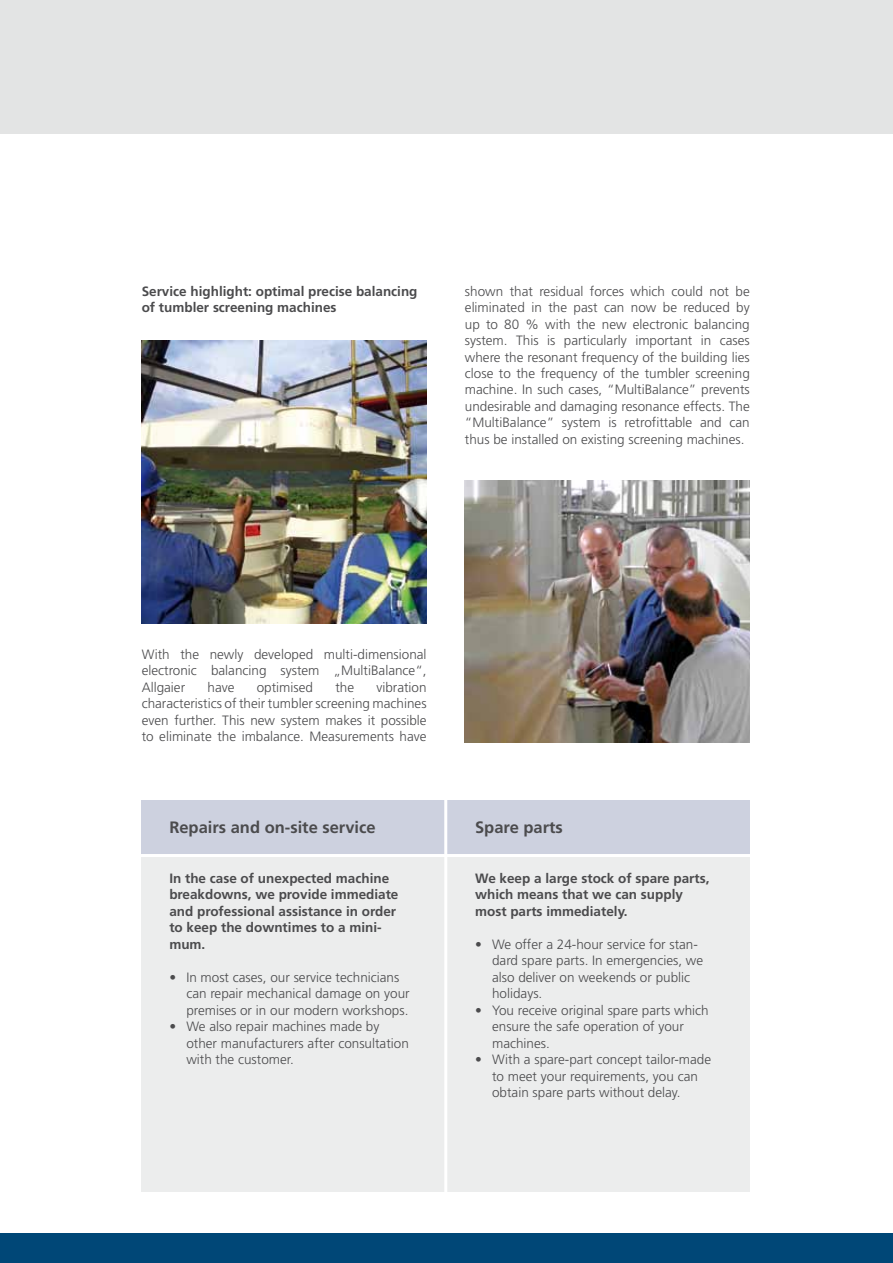
<style>
.page{position:relative;width:893px;height:1263px;background:#fff}
.page>*{position:absolute;margin:0;border:0;box-sizing:border-box;transform-origin:0 0}
.t1{font:700 16.5px "Frutiger";color:#4b4b4d}
.t2{font:300 13.5px/16.5px "Frutiger";color:#4b4b4d}
.t3{font:700 13.5px/16.5px "Frutiger";color:#4b4b4d}
</style>
<div class="page">
<div style="left:142px;top:800px;width:608px;height:392px;background:#eceded"></div>
<div style="left:142px;top:800px;width:608px;height:56px;background:#cdd1df"></div>
<div style="left:0;top:0;width:893px;height:134px;background:#e3e4e4"></div>
<div style="left:0;top:1233px;width:893px;height:30px;background:#004777"></div>
<hr style="left:444px;top:798px;width:3px;height:403px;background:#fff">
<hr style="left:126px;top:854px;width:642px;height:3px;background:#fff">
<img style="left:142px;top:341px;width:285px;height:283px">
<img style="left:465px;top:480px;width:285px;height:262px">
<p class="t3" style="left:142px;top:283px;width:277px">Service highlight: optimal precise balancing of tumbler screening machines</p>
<p class="t2" style="left:465px;top:283px;width:286px;text-align:justify">shown that residual forces which could not be eliminated in the past can now be reduced by up to 80 % with the new electronic balancing system. This is particularly important in cases where the resonant frequency of the building lies close to the frequency of the tumbler screening machine. In such cases, “MultiBalance” prevents undesirable and damaging resonance effects. The “MultiBalance” system is retrofittable and can thus be installed on existing screening machines.</p>
<p class="t2" style="left:142px;top:646px;width:286px;text-align:justify">With the newly developed multi-dimensional electronic balancing system „MultiBalance“, Allgaier</p>
<p class="t2" style="left:142px;top:679px;width:286px;text-align:justify;text-indent:235px">vibration characteristics of their tumbler screening machines even further. This new system makes it possible to eliminate the imbalance. Measurements have</p>
<p class="t2" style="left:208px;top:679px;width:28px">have</p>
<p class="t2" style="left:257px;top:679px;width:58px">optimised</p>
<p class="t2" style="left:335px;top:679px;width:20px">the</p>
<p class="t1" style="left:169px;top:818px;width:208px">Repairs and on-site service</p>
<p class="t3" style="left:169px;top:870px;width:231px">In the case of unexpected machine breakdowns, we provide immediate and professional assistance in order to keep the downtimes to a mini&shy;mum.</p>
<p class="t2" style="left:186px;top:969px;width:225px;text-indent:-17px">• In most cases, our service technicians can repair mechanical damage on your premises or in our modern workshops.</p>
<p class="t2" style="left:186px;top:1018px;width:224px;text-indent:-17px">• We also repair machines made by other manufacturers after consultation with the customer.</p>
<p class="t1" style="left:475px;top:818px;width:89px">Spare parts</p>
<p class="t3" style="left:475px;top:870px;width:236px">We keep a large stock of spare parts, which means that we can supply most parts immediately.</p>
<p class="t2" style="left:492px;top:936px;width:213px;text-indent:-17px">• We offer a 24-hour service for stan&shy;dard spare parts. In emergencies, we also deliver on weekends or public holidays.</p>
<p class="t2" style="left:492px;top:1002px;width:218px;text-indent:-17px">• You receive original spare parts which ensure the safe operation of your machines.</p>
<p class="t2" style="left:492px;top:1051px;width:221px;text-indent:-17px">• With a spare-part concept tailor-made to meet your requirements, you can obtain spare parts without delay.</p>
</div>
